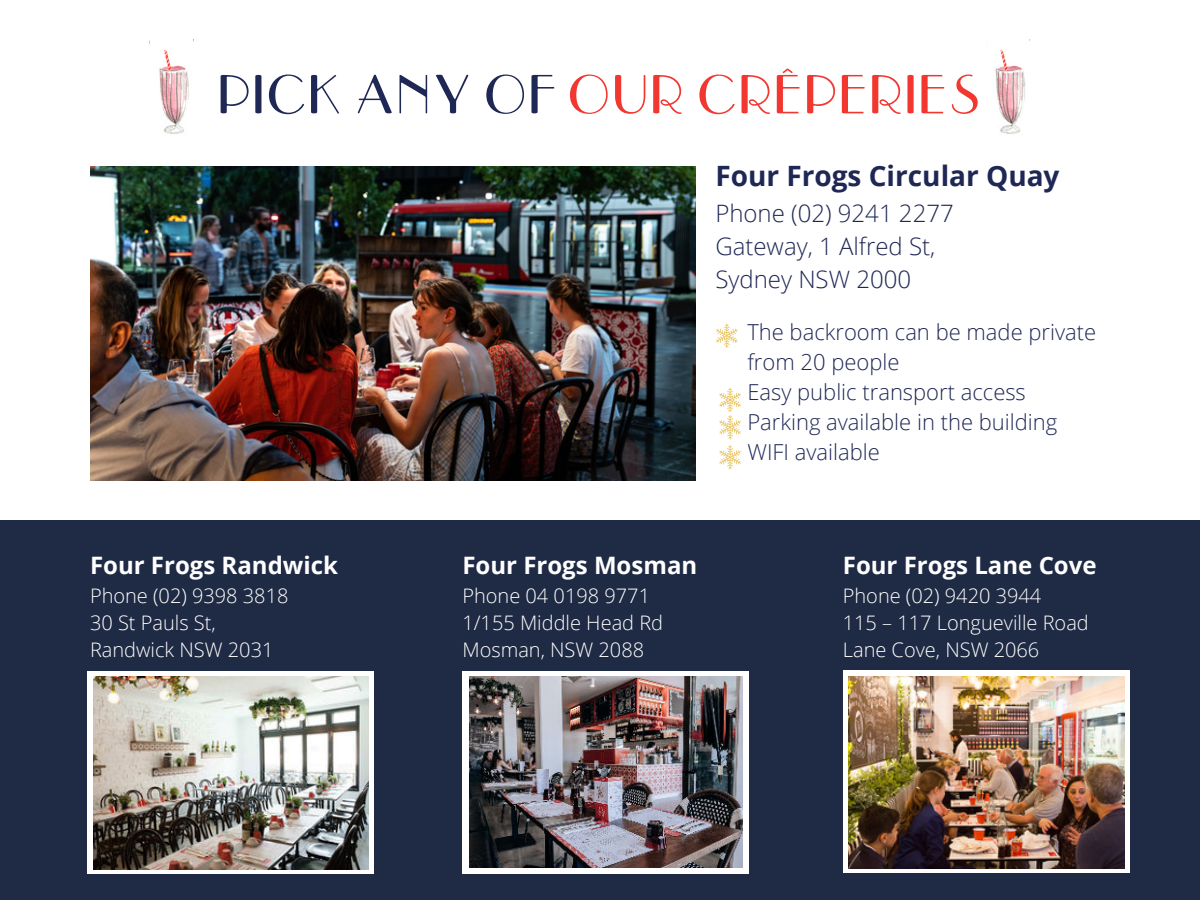
<style>
.page{position:relative;width:1200px;height:900px;background:#fff}
.page>*{position:absolute;margin:0;border:0;box-sizing:border-box;transform-origin:0 0}
.t1{font:56px "Parisish";color:#f23630}
.t2{font:700 28px "Open Sans";color:#1f2855}
.t3{font:700 24px "Open Sans";color:#fff}
.t4{font:300 24px/33px "Open Sans";color:#1f2855}
.t5{font:300 22px/30px "Open Sans";color:#1f2855}
.t6{font:300 20px/27px "Open Sans";color:#fff}
.s1{color:#1f2855}
</style>
<div class="page">
<img style="left:90px;top:166px;width:606px;height:315px">
<svg style="left:716px;top:324px;width:21px;height:24px"></svg>
<svg style="left:719px;top:388px;width:21px;height:51px"></svg>
<div style="left:0;top:520px;width:1200px;height:380px;background:#1f2a44"></div>
<div style="left:843px;top:670px;width:286px;height:203px;background:#fff"></div>
<img style="left:849px;top:676px;width:276px;height:192px">
<div style="left:87px;top:671px;width:287px;height:203px;background:#fff"></div>
<img style="left:93px;top:676px;width:276px;height:194px">
<div style="left:462px;top:671px;width:287px;height:203px;background:#fff"></div>
<svg style="left:719px;top:445px;width:21px;height:24px"></svg>
<img style="left:470px;top:677px;width:273px;height:190px">
<img style="left:159px;top:50px;width:30px;height:84px">
<img style="left:986px;top:39px;width:44px;height:95px">
<h1 class="t1" style="left:218px;top:68px;width:766px"><span class="s1">PICK ANY OF</span> OUR CRÊPERIES</h1>
<p class="t3" style="left:90px;top:548px;width:249px">Four Frogs Randwick</p>
<p class="t6" style="left:90px;top:581px;width:200px">Phone (02) 9398 3818<br>30 St Pauls St,<br>Randwick NSW 2031</p>
<h2 class="t2" style="left:715px;top:156px;width:346px">Four Frogs Circular Quay</h2>
<p class="t4" style="left:715px;top:196px;width:240px">Phone (02) 9241 2277<br>Gateway, 1 Alfred St,<br>Sydney NSW 2000</p>
<p class="t5" style="left:747px;top:317px;width:350px">The backroom can be made private from 20 people<br>Easy public transport access<br>Parking available in the building<br>WIFI available</p>
<p class="t3" style="left:462px;top:548px;width:236px">Four Frogs Mosman</p>
<p class="t6" style="left:462px;top:581px;width:202px">Phone 04 0198 9771<br>1/155 Middle Head Rd<br>Mosman, NSW 2088</p>
<p class="t3" style="left:843px;top:548px;width:255px">Four Frogs Lane Cove</p>
<p class="t6" style="left:843px;top:581px;width:248px">Phone (02) 9420 3944<br>115 – 117 Longueville Road<br>Lane Cove, NSW 2066</p>
</div>
